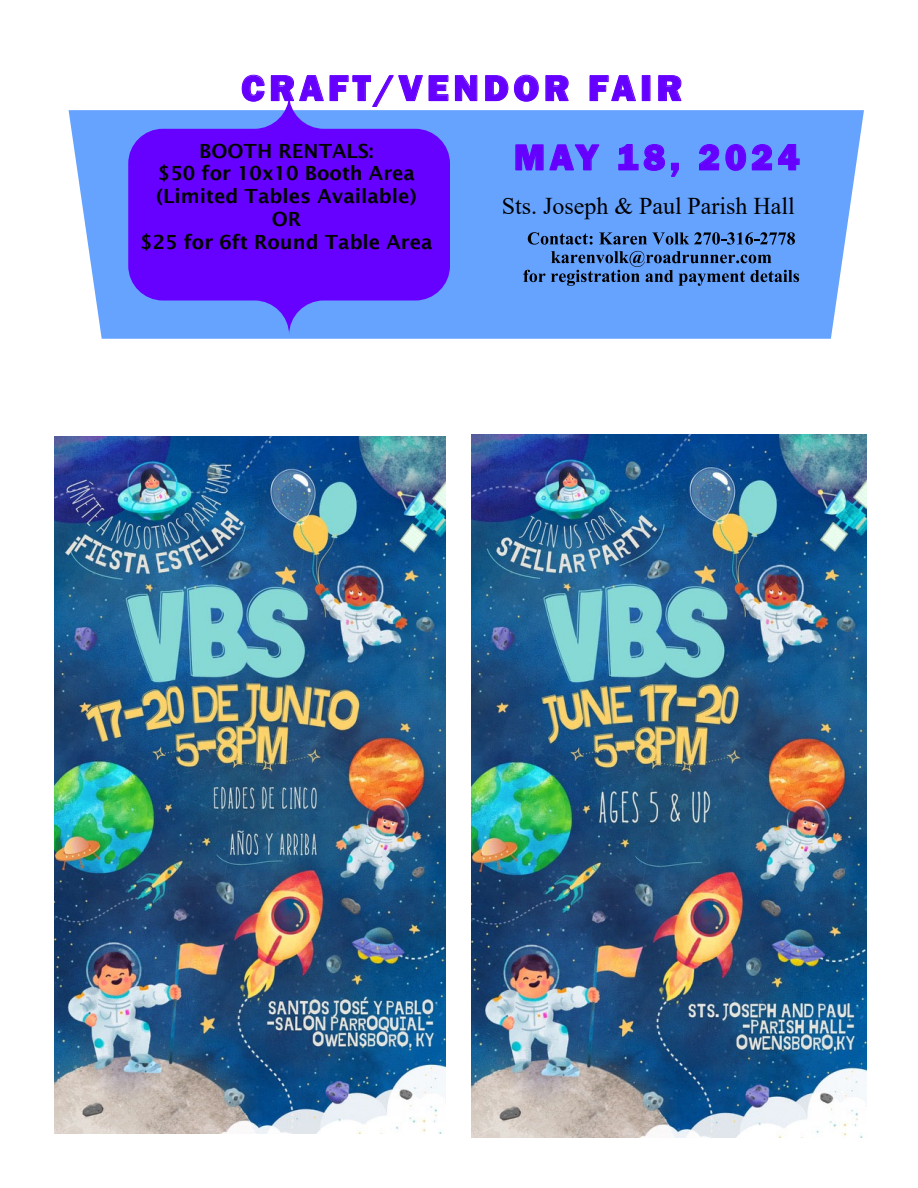
<style>
.page{position:relative;width:918px;height:1188px;background:#fff}
.page>*{position:absolute;margin:0;border:0;box-sizing:border-box;transform-origin:0 0}
.t1{font:800 37.5px/69.3px "Franklin Gothic";letter-spacing:.12em;color:#6500ff}
.t2{font:24px "Times New Roman";color:#000}
.t3{font:700 19.5px/23px "Lucida Sans";color:#000;text-align:center}
</style>
<div class="page">
<img style="left:471px;top:435px;width:395px;height:702px">
<img style="left:54px;top:436px;width:392px;height:697px">
<svg style="left:69px;top:110px;width:795px;height:229px;background:#72aafe"></svg>
<svg style="left:128px;top:95px;width:322px;height:240px;background:#6f34ff"></svg>
<svg style="left:528px;top:232px;width:267px;height:13px;background:#4671b1"></svg>
<svg style="left:523px;top:251px;width:276px;height:35px;background:#4f7fc7"></svg>
<p class="t1" style="left:514px;top:53px;width:287px;text-indent:-273px">CRAFT/VENDOR FAIR<br>MAY 18, 2024</p>
<p class="t3" style="left:140px;top:139px;width:294px">BOOTH RENTALS:<br>$50 for 10x10 Booth Area (Limited Tables Available)<br>OR<br>$25 for 6ft Round Table Area</p>
<p class="t2" style="left:502px;top:189px;width:295px">Sts. Joseph &amp; Paul Parish Hall</p>
</div>
